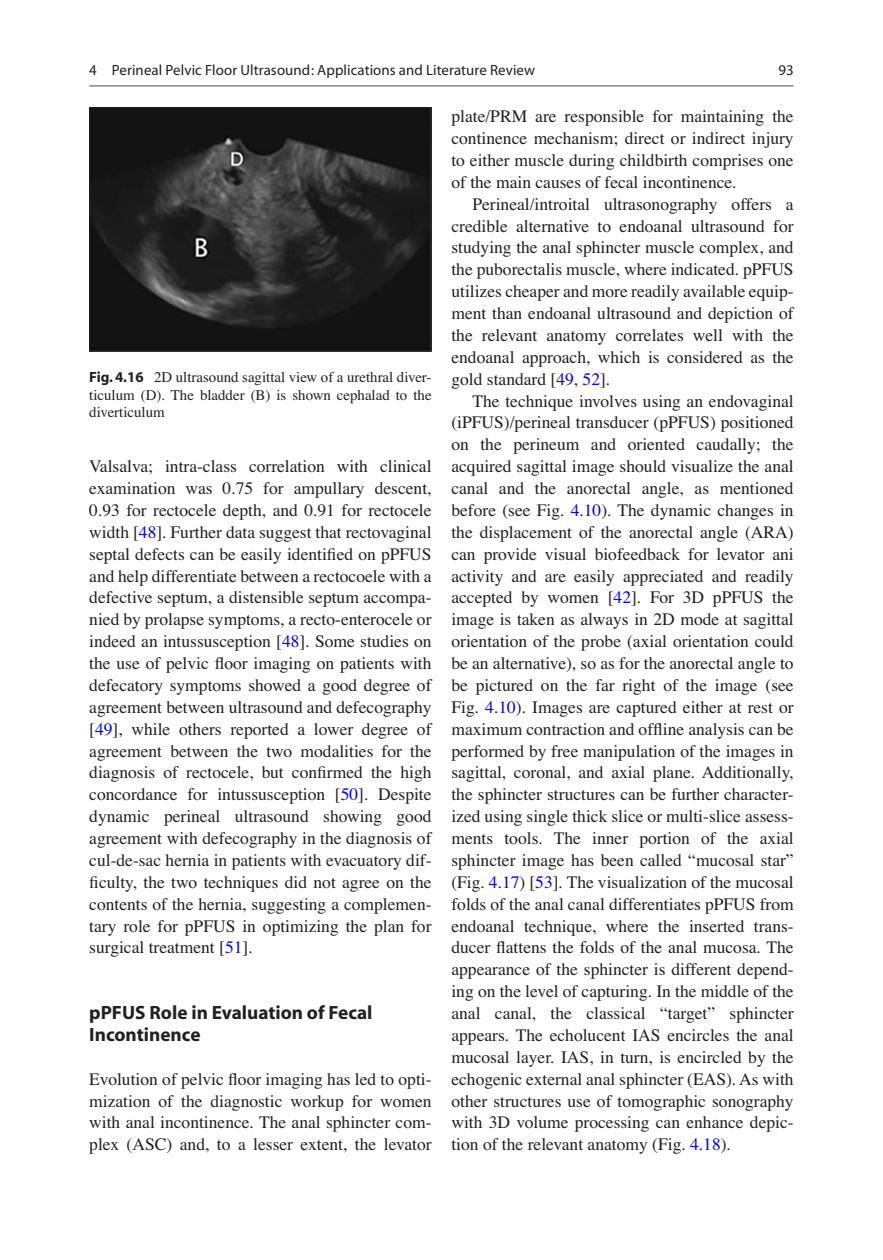
<style>
.page{position:relative;width:883px;height:1260px;background:#fff}
.page>*{position:absolute;margin:0;border:0;box-sizing:border-box;transform-origin:0 0}
.t1{font:700 19.25px/21.9px "Nxwtgy Myriad";color:#231f20}
.t2{font:17.5px/21.9px "Lmvfnj Times";color:#231f20;text-align:justify}
.t3{font:14.88px/17.5px "Lmvfnj Times";color:#231f20;text-align:justify}
.t4{font:14.88px "Xssyhg Myriad";letter-spacing:.005em;color:#231f20}
.t5{font:14.88px "Pknvhx Myriad";color:#231f20}
.s1{font-family:"Nxwtgy Myriad";font-weight:700}
.s2{color:#0000fa}
</style>
<div class="page">
<img style="left:89px;top:107px;width:343px;height:245px">
<hr style="left:89px;top:85px;width:705px;height:2px;background:#939598">
<p class="t4" style="left:89px;top:63px;width:447px">4 Perineal Pelvic Floor Ultrasound: Applications and Literature Review</p>
<p class="t5" style="left:779px;top:63px;width:17px">93</p>
<p class="t3" style="left:89px;top:370px;width:344px"><span class="s1">Fig. 4.16</span> 2D ultrasound sagittal view of a urethral diver&shy;ticulum (D). The bladder (B) is shown cephalad to the diverticulum</p>
<p class="t2" style="left:89px;top:457px;width:344px">Valsalva; intra-class correlation with clinical examination was 0.75 for ampullary descent, 0.93 for rectocele depth, and 0.91 for rectocele width [<span class="s2">48</span>]. Further data suggest that rectovaginal septal defects can be easily identified on pPFUS and help differentiate between a rectocoele with a defective septum, a distensible septum accompa&shy;nied by prolapse symptoms, a recto-enterocele or indeed an intussusception [<span class="s2">48</span>]. Some studies on the use of pelvic floor imaging on patients with defecatory symptoms showed a good degree of agreement between ultrasound and defecography [<span class="s2">49</span>], while others reported a lower degree of agreement between the two modalities for the diagnosis of rectocele, but confirmed the high concordance for intussusception [<span class="s2">50</span>]. Despite dynamic perineal ultrasound showing good agreement with defecography in the diagnosis of cul-de-sac hernia in patients with evacuatory dif&shy;ficulty, the two techniques did not agree on the contents of the hernia, suggesting a complemen&shy;tary role for pPFUS in optimizing the plan for surgical treatment [<span class="s2">51</span>].</p>
<p class="t1" style="left:89px;top:1002px;width:285px">pPFUS Role in Evaluation of Fecal<br>Incontinence</p>
<p class="t2" style="left:89px;top:1069px;width:344px">Evolution of pelvic floor imaging has led to opti&shy;mization of the diagnostic workup for women with anal incontinence. The anal sphincter com&shy;plex (ASC) and, to a lesser extent, the levator</p>
<p class="t2" style="left:451px;top:107px;width:344px">plate/PRM are responsible for maintaining the continence mechanism; direct or indirect injury to either muscle during childbirth comprises one of the main causes of fecal incontinence.</p>
<p class="t2" style="left:451px;top:194px;width:344px;text-indent:21px">Perineal/introital ultrasonography offers a credible alternative to endoanal ultrasound for studying the anal sphincter muscle complex, and the puborectalis muscle, where indicated. pPFUS utilizes cheaper and more readily available equip&shy;ment than endoanal ultrasound and depiction of the relevant anatomy correlates well with the endoanal approach, which is considered as the gold standard [<span class="s2">49</span>, <span class="s2">52</span>].</p>
<p class="t2" style="left:451px;top:391px;width:344px;text-indent:21px">The technique involves using an endovaginal (iPFUS)/perineal transducer (pPFUS) positioned on the perineum and oriented caudally; the acquired sagittal image should visualize the anal canal and the anorectal angle, as mentioned before (see Fig. <span class="s2">4.10</span>). The dynamic changes in the displacement of the anorectal angle (ARA) can provide visual biofeedback for levator ani activity and are easily appreciated and readily accepted by women [<span class="s2">42</span>]. For 3D pPFUS the image is taken as always in 2D mode at sagittal orientation of the probe (axial orientation could be an alternative), so as for the anorectal angle to be pictured on the far right of the image (see Fig. <span class="s2">4.10</span>). Images are captured either at rest or maximum contraction and offline analysis can be performed by free manipulation of the images in sagittal, coronal, and axial plane. Additionally, the sphincter structures can be further character&shy;ized using single thick slice or multi-slice assess&shy;ments tools. The inner portion of the axial sphincter image has been called “mucosal star” (Fig. <span class="s2">4.17</span>) [<span class="s2">53</span>]. The visualization of the mucosal folds of the anal canal differentiates pPFUS from endoanal technique, where the inserted trans&shy;ducer flattens the folds of the anal mucosa. The appearance of the sphincter is different depend&shy;ing on the level of capturing. In the middle of the anal canal, the classical “target” sphincter appears. The echolucent IAS encircles the anal mucosal layer. IAS, in turn, is encircled by the echogenic external anal sphincter (EAS). As with other structures use of tomographic sonography with 3D volume processing can enhance depic&shy;tion of the relevant anatomy (Fig. <span class="s2">4.18</span>).</p>
</div>
